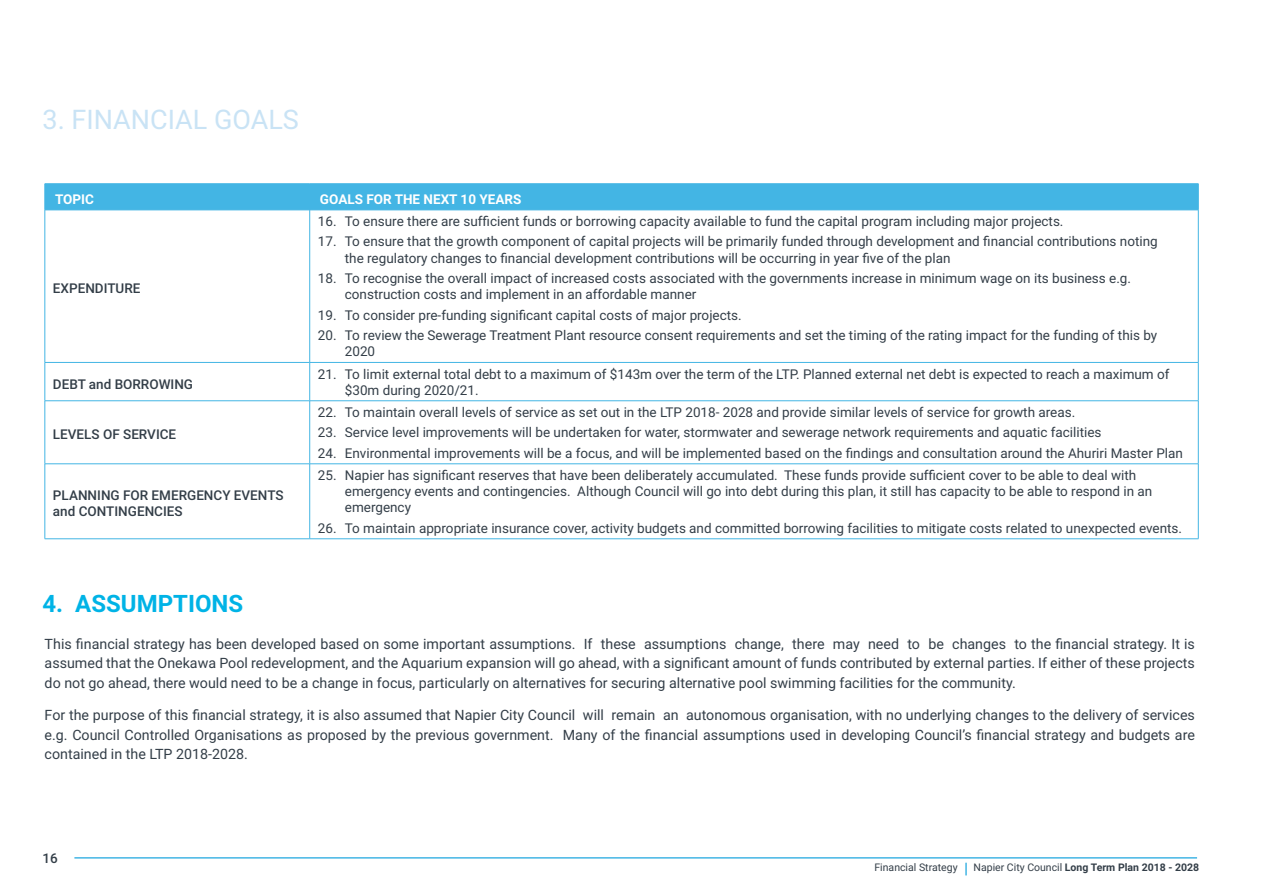
<style>
.page{position:relative;width:1263px;height:893px;background:#fff}
.page>*{position:absolute;margin:0;border:0;box-sizing:border-box;transform-origin:0 0}
.t1{font:27px "Roboto";color:#c9e3f5}
.t2{font:700 24px "Roboto";color:#00b3e6}
.t3{font:14.25px/19.5px "Roboto";color:#333e48;text-align:justify}
.t4{font:13.5px/16.2px "Roboto";color:#333e48}
.t5{font:500 13.5px/16.2px "Roboto";color:#333e48}
.t6{font:700 13.5px "Roboto";color:#fff}
.t7{font:10.5px "Roboto";color:#333e48}
.s1{font-weight:700}
</style>
<div class="page">
<svg style="left:965px;top:863px;width:2px;height:12px"></svg>
<hr style="left:74px;top:857px;width:1123px;height:2px;background:#43b5e4">
<hr style="left:309px;top:210px;width:1px;height:152px;background:#43b5e4">
<hr style="left:309px;top:363px;width:1px;height:38px;background:#43b5e4">
<hr style="left:45px;top:400px;width:265px;height:1px;background:#43b5e4">
<hr style="left:310px;top:400px;width:888px;height:1px;background:#43b5e4">
<hr style="left:309px;top:401px;width:1px;height:63px;background:#43b5e4">
<hr style="left:309px;top:464px;width:1px;height:75px;background:#43b5e4">
<hr style="left:45px;top:183px;width:265px;height:1px;background:#43b5e4">
<hr style="left:310px;top:183px;width:888px;height:1px;background:#43b5e4">
<div style="left:45px;top:184px;width:1154px;height:26px;background:#43b5e4"></div>
<hr style="left:45px;top:210px;width:265px;height:1px;background:#43b5e4">
<hr style="left:45px;top:210px;width:1px;height:152px;background:#43b5e4">
<hr style="left:310px;top:210px;width:888px;height:1px;background:#43b5e4">
<hr style="left:1198px;top:210px;width:1px;height:152px;background:#43b5e4">
<hr style="left:45px;top:362px;width:265px;height:1px;background:#43b5e4">
<hr style="left:45px;top:363px;width:1px;height:38px;background:#43b5e4">
<hr style="left:310px;top:362px;width:888px;height:1px;background:#43b5e4">
<hr style="left:1198px;top:363px;width:1px;height:38px;background:#43b5e4">
<hr style="left:45px;top:401px;width:1px;height:63px;background:#43b5e4">
<hr style="left:1198px;top:401px;width:1px;height:63px;background:#43b5e4">
<hr style="left:45px;top:464px;width:265px;height:1px;background:#43b5e4">
<hr style="left:45px;top:464px;width:1px;height:75px;background:#43b5e4">
<hr style="left:310px;top:464px;width:888px;height:1px;background:#43b5e4">
<hr style="left:1198px;top:464px;width:1px;height:75px;background:#43b5e4">
<hr style="left:45px;top:538px;width:265px;height:1px;background:#43b5e4">
<hr style="left:310px;top:538px;width:888px;height:1px;background:#43b5e4">
<h1 class="t1" style="left:43px;top:100px;width:258px">3. FINANCIAL GOALS</h1>
<p class="t6" style="left:55px;top:190px;width:40px">TOPIC</p>
<p class="t6" style="left:320px;top:190px;width:203px">GOALS FOR THE NEXT 10 YEARS</p>
<p class="t5" style="left:53px;top:280px;width:89px">EXPENDITURE</p>
<p class="t4" style="left:318px;top:213px;width:747px">16. To ensure there are sufficient funds or borrowing capacity available to fund the capital program including major projects.</p>
<p class="t4" style="left:345px;top:233px;width:814px;text-indent:-27px">17. To ensure that the growth component of capital projects will be primarily funded through development and financial contributions noting the regulatory changes to financial development contributions will be occurring in year five of the plan</p>
<p class="t4" style="left:345px;top:270px;width:788px;text-indent:-27px">18. To recognise the overall impact of increased costs associated with the governments increase in minimum wage on its business e.g. construction costs and implement in an affordable manner</p>
<p class="t4" style="left:318px;top:306px;width:425px">19. To consider pre-funding significant capital costs of major projects.</p>
<p class="t4" style="left:345px;top:327px;width:814px;text-indent:-27px">20. To review the Sewerage Treatment Plant resource consent requirements and set the timing of the rating impact for the funding of this by<br>2020</p>
<p class="t5" style="left:53px;top:375px;width:142px">DEBT and BORROWING</p>
<p class="t4" style="left:345px;top:365px;width:826px;text-indent:-27px">21. To limit external total debt to a maximum of $143m over the term of the LTP. Planned external net debt is expected to reach a maximum of $30m during 2020/21.</p>
<p class="t5" style="left:53px;top:426px;width:125px">LEVELS OF SERVICE</p>
<p class="t4" style="left:318px;top:403px;width:759px">22. To maintain overall levels of service as set out in the LTP 2018- 2028 and provide similar levels of service for growth areas.</p>
<p class="t4" style="left:318px;top:424px;width:785px">23. Service level improvements will be undertaken for water, stormwater and sewerage network requirements and aquatic facilities</p>
<p class="t4" style="left:318px;top:444px;width:866px">24. Environmental improvements will be a focus, and will be implemented based on the findings and consultation around the Ahuriri Master Plan</p>
<p class="t5" style="left:53px;top:487px;width:232px">PLANNING FOR EMERGENCY EVENTS and CONTINGENCIES</p>
<p class="t4" style="left:345px;top:466px;width:809px;text-indent:-27px">25. Napier has significant reserves that have been deliberately accumulated. These funds provide sufficient cover to be able to deal with emergency events and contingencies. Although Council will go into debt during this plan, it still has capacity to be able to respond in an emergency</p>
<p class="t4" style="left:318px;top:519px;width:866px">26. To maintain appropriate insurance cover, activity budgets and committed borrowing facilities to mitigate costs related to unexpected events.</p>
<h2 class="t2" style="left:43px;top:587px;width:202px">4. ASSUMPTIONS</h2>
<p class="t3" style="left:45px;top:633px;width:1152px">This financial strategy has been developed based on some important assumptions. If these assumptions change, there may need to be changes to the financial strategy. It is assumed that the Onekawa Pool redevelopment, and the Aquarium expansion will go ahead, with a significant amount of funds contributed by external parties. If either of these projects do not go ahead, there would need to be a change in focus, particularly on alternatives for securing alternative pool swimming facilities for the community.</p>
<p class="t3" style="left:45px;top:705px;width:1152px">For the purpose of this financial strategy, it is also assumed that Napier City Council will remain an autonomous organisation, with no underlying changes to the delivery of services e.g. Council Controlled Organisations as proposed by the previous government. Many of the financial assumptions used in developing Council’s financial strategy and budgets are contained in the LTP 2018-2028.</p>
<p class="t5" style="left:43px;top:849px;width:17px">16</p>
<p class="t7" style="left:874px;top:860px;width:326px">Financial Strategy Napier City Council <span class="s1">Long Term Plan 2018 - 2028</span></p>
</div>
